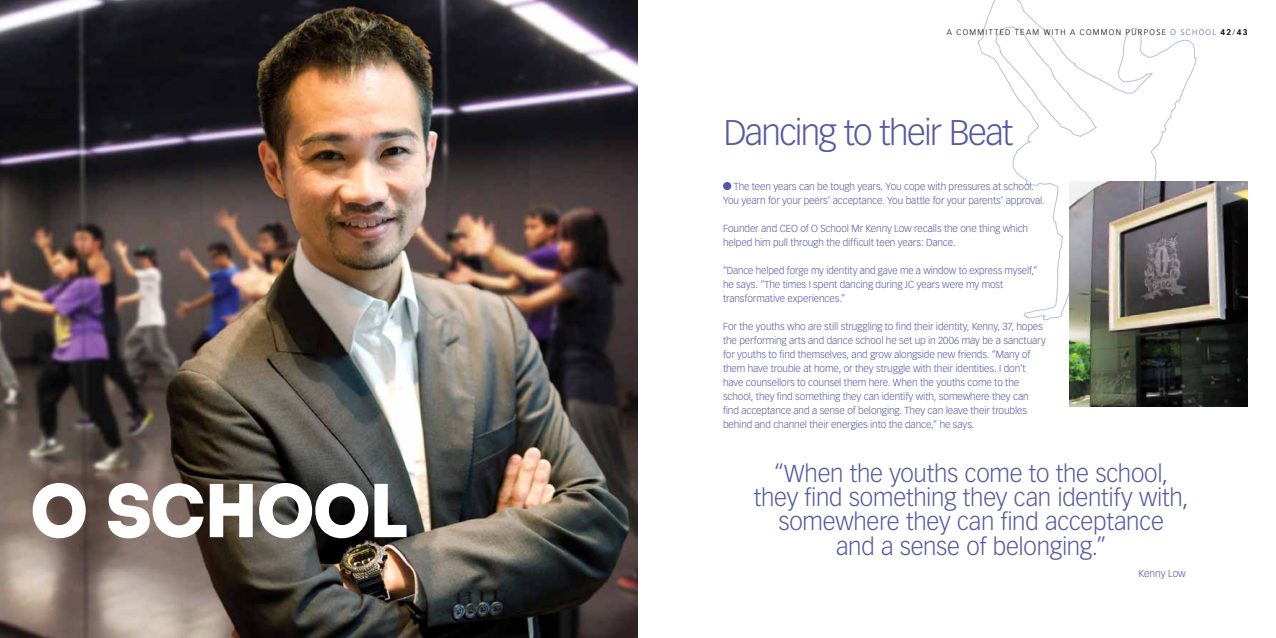
<style>
.page{position:relative;width:1276px;height:638px;background:#fff}
.page>*{position:absolute;margin:0;border:0;box-sizing:border-box;transform-origin:0 0}
.t1{font:76.1px "Intro";letter-spacing:-.05em;color:#fff}
.t2{font:300 35px "Vectora LH";letter-spacing:-.045em;color:#545aa2}
.t3{font:300 24px/24px "Vectora LH";letter-spacing:-.01em;color:#545aa2;text-align:center}
.t4{font:300 10px/14px "Vectora LH";letter-spacing:-.01em;color:#545aa2}
.t5{font:300 8px "Vectora LH";letter-spacing:.165em;color:#000}
.s1{color:#545aa2}
.s2{font-weight:700}
</style>
<div class="page">
<img style="left:0;top:0;width:638px;height:638px">
<svg style="left:978px;top:0;width:218px;height:320px"></svg>
<div style="left:723px;top:182px;width:8px;height:8px;background:#545aa2;border-radius:50%"></div>
<img style="left:1069px;top:182px;width:178px;height:224px">
<h1 class="t1" style="left:29px;top:465px;width:381px">O SCHOOL</h1>
<p class="t5" style="left:947px;top:28px;width:302px">A COMMITTED TEAM WITH A COMMON PURPOSE <span class="s1">O SCHOOL</span> <span class="s2">42</span>/<span class="s2">43</span></p>
<h2 class="t2" style="left:724px;top:113px;width:291px">Dancing to their Beat</h2>
<p class="t4" style="left:723px;top:180px;width:323px;text-align:center">The teen years can be tough years. You cope with pressures at school.<br>You yearn for your peers’ acceptance. You battle for your parents’ approval.</p>
<p class="t4" style="left:723px;top:222px;width:307px">Founder and CEO of O School Mr Kenny Low recalls the one thing which helped him pull through the difficult teen years: Dance.</p>
<p class="t4" style="left:723px;top:264px;width:316px">“Dance helped forge my identity and gave me a window to express myself,” he says. “The times I spent dancing during JC years were my most transformative experiences.”</p>
<p class="t4" style="left:723px;top:320px;width:324px">For the youths who are still struggling to find their identity, Kenny, 37, hopes the performing arts and dance school he set up in 2006 may be a sanctuary for youths to find themselves, and grow alongside new friends. “Many of them have trouble at home, or they struggle with their identities. I don’t have counsellors to counsel them here. When the youths come to the school, they find something they can identify with, somewhere they can find acceptance and a sense of belonging. They can leave their troubles behind and channel their energies into the dance,” he says.</p>
<h3 class="t3" style="left:754px;top:462px;width:436px">“When the youths come to the school, they find something they can identify with, somewhere they can find acceptance<br>and a sense of belonging.”</h3>
<p class="t4" style="left:1139px;top:566px;width:48px">Kenny Low</p>
</div>
